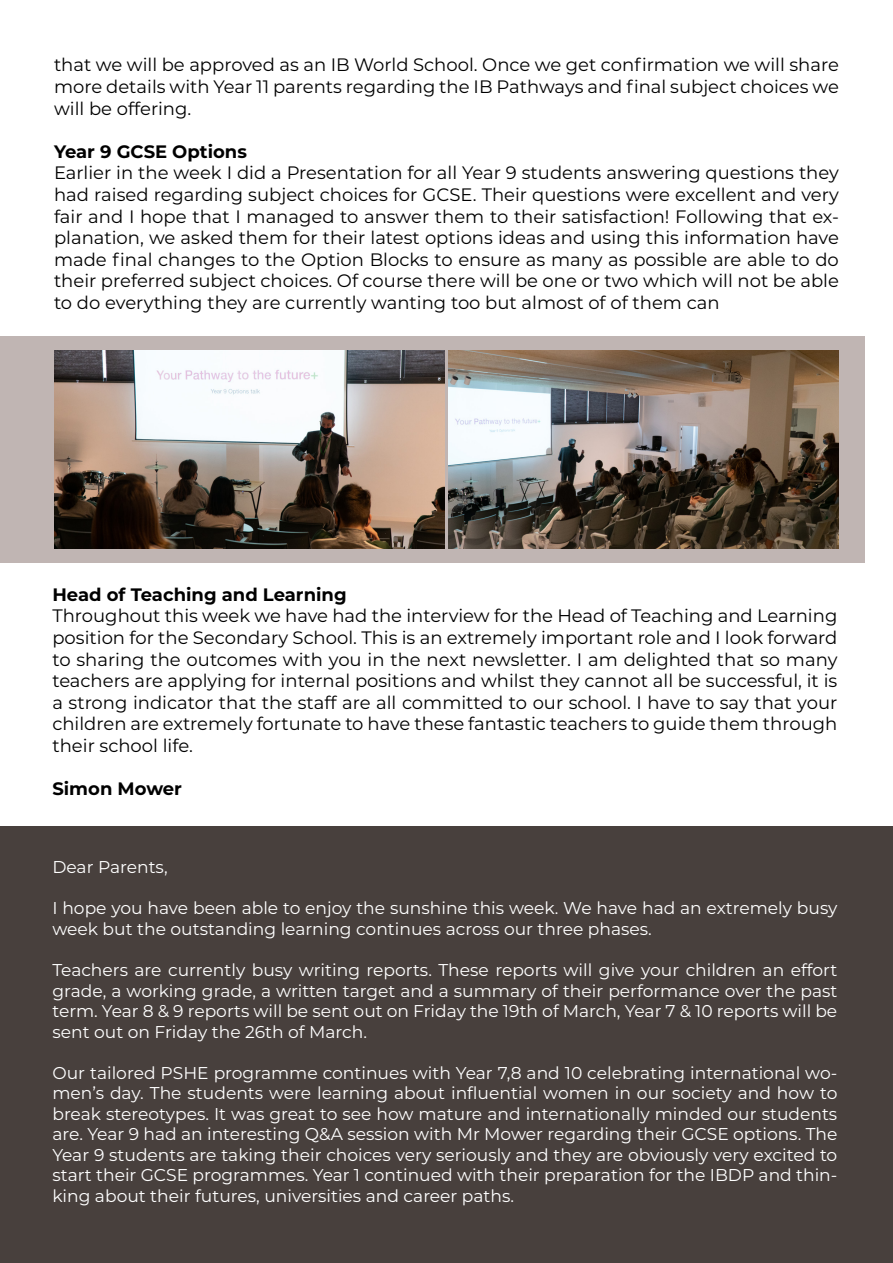
<style>
.page{position:relative;width:893px;height:1263px;background:#fff}
.page>*{position:absolute;margin:0;border:0;box-sizing:border-box;transform-origin:0 0}
.t1{font:18px/21.6px "Montserrat";color:#000;text-align:justify}
.t2{font:700 18px "Montserrat";color:#000}
.t3{font:17.1px/20.5px "Montserrat";color:#fff;text-align:justify}
</style>
<div class="page">
<div style="left:0;top:826px;width:893px;height:437px;background:#48403d"></div>
<div style="left:0;top:336px;width:865px;height:227px;background:#c0b5b3"></div>
<img style="left:54px;top:350px;width:391px;height:199px">
<img style="left:448px;top:350px;width:391px;height:199px">
<p class="t1" style="left:54px;top:54px;width:786px">that we will be approved as an IB World School. Once we get confirmation we will share more details with Year 11 parents regarding the IB Pathways and final subject choices we will be offering.</p>
<p class="t2" style="left:54px;top:138px;width:194px">Year 9 GCSE Options</p>
<p class="t1" style="left:54px;top:162px;width:786px">Earlier in the week I did a Presentation for all Year 9 students answering questions they had raised regarding subject choices for GCSE. Their questions were excellent and very fair and I hope that I managed to answer them to their satisfaction! Following that ex&shy;planation, we asked them for their latest options ideas and using this information have made final changes to the Option Blocks to ensure as many as possible are able to do their preferred subject choices. Of course there will be one or two which will not be able to do everything they are currently wanting too but almost of of them can</p>
<p class="t2" style="left:52px;top:581px;width:296px">Head of Teaching and Learning</p>
<p class="t1" style="left:52px;top:604px;width:787px">Throughout this week we have had the interview for the Head of Teaching and Learning position for the Secondary School. This is an extremely important role and I look forward to sharing the outcomes with you in the next newsletter. I am delighted that so many teachers are applying for internal positions and whilst they cannot all be successful, it is a strong indicator that the staff are all committed to our school. I have to say that your children are extremely fortunate to have these fantastic teachers to guide them through their school life.</p>
<p class="t2" style="left:52px;top:776px;width:131px">Simon Mower</p>
<p class="t3" style="left:52px;top:856px;width:117px">Dear Parents,</p>
<p class="t3" style="left:52px;top:897px;width:787px">I hope you have been able to enjoy the sunshine this week. We have had an extremely busy week but the outstanding learning continues across our three phases.</p>
<p class="t3" style="left:52px;top:959px;width:786px">Teachers are currently busy writing reports. These reports will give your children an effort grade, a working grade, a written target and a summary of their performance over the past term. Year 8 &amp; 9 reports will be sent out on Friday the 19th of March, Year 7 &amp; 10 reports will be sent out on Friday the 26th of March.</p>
<p class="t3" style="left:52px;top:1062px;width:786px">Our tailored PSHE programme continues with Year 7,8 and 10 celebrating international wo&shy;men’s day. The students were learning about influential women in our society and how to break stereotypes. It was great to see how mature and internationally minded our students are. Year 9 had an interesting Q&amp;A session with Mr Mower regarding their GCSE options. The Year 9 students are taking their choices very seriously and they are obviously very excited to start their GCSE programmes. Year 1 continued with their preparation for the IBDP and thin&shy;king about their futures, universities and career paths.</p>
</div>
